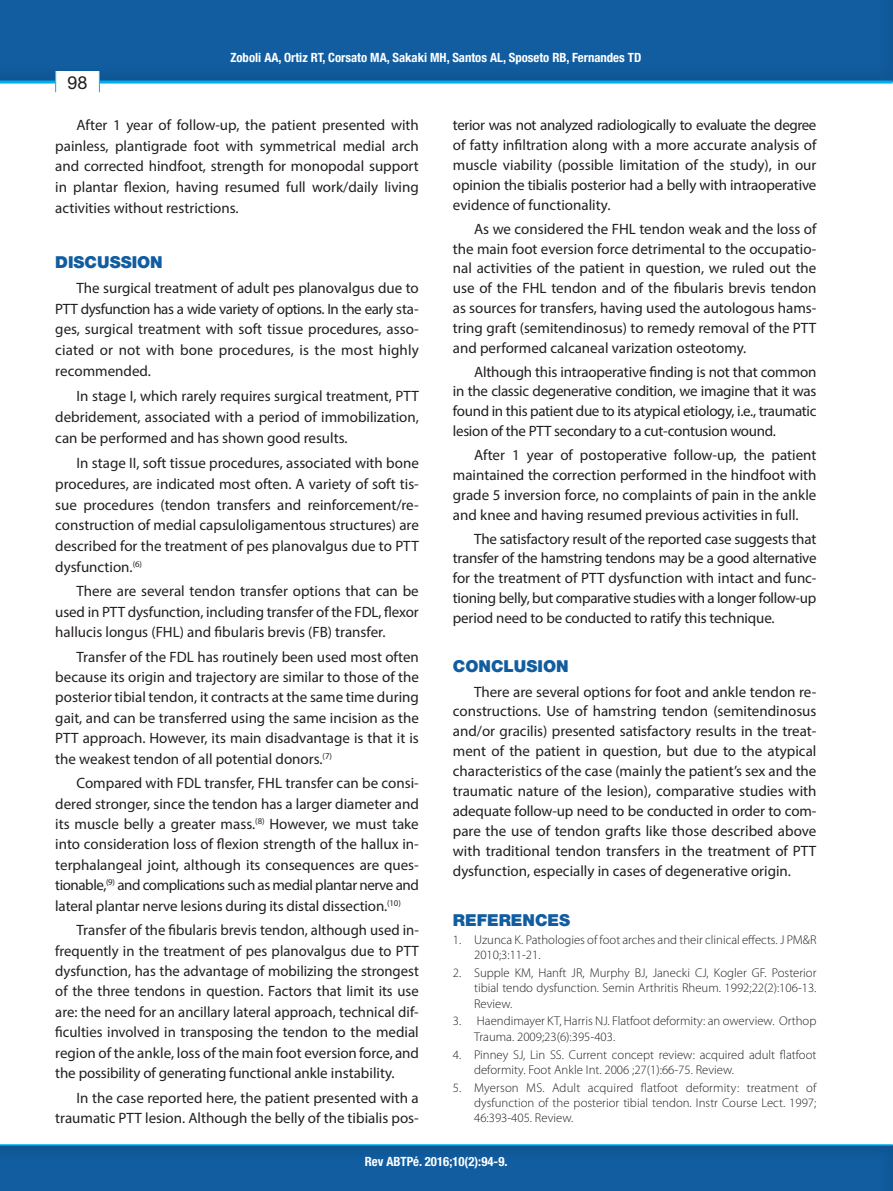
<style>
.page{position:relative;width:893px;height:1191px;background:#fff}
.page>*{position:absolute;margin:0;border:0;box-sizing:border-box;transform-origin:0 0}
.t1{font:18px "Helvetica Neue";color:#231f20}
.t2{font:900 16.5px "Helvetica Neue";color:#115da0}
.t3{font:15px/20.4px "Myriad Pro";color:#231f20;text-align:justify}
.t4{font:300 12.75px/15.3px "Myriad Pro";color:#231f20}
.t5{font:700 condensed 12.75px "Helvetica Neue";color:#fff}
</style>
<div class="page">
<div style="left:0;top:0;width:893px;height:84px;background:#115da0"></div>
<hr style="left:0;top:81px;width:893px;height:3px;background:#00aeef">
<div style="left:55px;top:71px;width:45px;height:21px;background:#fff"></div>
<svg style="left:55px;top:71px;width:1px;height:21px"></svg>
<svg style="left:99px;top:71px;width:1px;height:21px"></svg>
<div style="left:0;top:1143px;width:893px;height:48px;background:#115da0"></div>
<hr style="left:0;top:1144px;width:893px;height:1px;background:#00aeef">
<p class="t1" style="left:68px;top:72px;width:22px">98</p>
<p class="t5" style="left:230px;top:50px;width:412px">Zoboli AA, Ortiz RT, Corsato MA, Sakaki MH, Santos AL, Sposeto RB, Fernandes TD</p>
<p class="t3" style="left:55px;top:115px;width:365px;text-indent:21px">After 1 year of follow-up, the patient presented with painless, plantigrade foot with symmetrical medial arch and corrected hindfoot, strength for monopodal support in plantar flexion, having resumed full work/daily living activities without restrictions.</p>
<p class="t2" style="left:55px;top:252px;width:109px">DISCUSSION</p>
<p class="t3" style="left:55px;top:277px;width:365px;line-height:20.9px;text-indent:21px">The surgical treatment of adult pes planovalgus due to PTT dysfunction has a wide variety of options. In the early sta&shy;ges, surgical treatment with soft tissue procedures, asso&shy;ciated or not with bone procedures, is the most highly recommended.</p>
<p class="t3" style="left:55px;top:385px;width:365px;line-height:20.9px;text-indent:21px">In stage I, which rarely requires surgical treatment, PTT debridement, associated with a period of immobilization, can be performed and has shown good results.</p>
<p class="t3" style="left:55px;top:452px;width:365px;text-indent:21px">In stage II, soft tissue procedures, associated with bone procedures, are indicated most often. A variety of soft tis&shy;sue procedures (tendon transfers and reinforcement/re&shy;construction of medial capsuloligamentous structures) are described for the treatment of pes planovalgus due to PTT dysfunction.<sup>(6)</sup></p>
<p class="t3" style="left:55px;top:581px;width:365px;text-indent:21px">There are several tendon transfer options that can be used in PTT dysfunction, including transfer of the FDL, flexor hallucis longus (FHL) and fibularis brevis (FB) transfer.</p>
<p class="t3" style="left:55px;top:646px;width:365px;text-indent:21px">Transfer of the FDL has routinely been used most often because its origin and trajectory are similar to those of the posterior tibial tendon, it contracts at the same time during gait, and can be transferred using the same incision as the PTT approach. However, its main disadvantage is that it is the weakest tendon of all potential donors.<sup>(7)</sup></p>
<p class="t3" style="left:55px;top:773px;width:365px;text-indent:21px">Compared with FDL transfer, FHL transfer can be consi&shy;dered stronger, since the tendon has a larger diameter and its muscle belly a greater mass.<sup>(8)</sup> However, we must take into consideration loss of flexion strength of the hallux in&shy;terphalangeal joint, although its consequences are ques&shy;tionable,<sup>(9)</sup> and complications such as medial plantar nerve and lateral plantar nerve lesions during its distal dissection.<sup>(10)</sup></p>
<p class="t3" style="left:55px;top:919px;width:365px;text-indent:21px">Transfer of the fibularis brevis tendon, although used in&shy;frequently in the treatment of pes planovalgus due to PTT dysfunction, has the advantage of mobilizing the strongest of the three tendons in question. Factors that limit its use are: the need for an ancillary lateral approach, technical dif&shy;ficulties involved in transposing the tendon to the medial region of the ankle, loss of the main foot eversion force, and the possibility of generating functional ankle instability.</p>
<p class="t3" style="left:55px;top:1087px;width:365px;text-align:right">In the case reported here, the patient presented with a traumatic PTT lesion. Although the belly of the tibialis pos-</p>
<p class="t3" style="left:453px;top:115px;width:365px;line-height:19.8px">terior was not analyzed radiologically to evaluate the degree of fatty infiltration along with a more accurate analysis of muscle viability (possible limitation of the study), in our opinion the tibialis posterior had a belly with intraoperative evidence of functionality.</p>
<p class="t3" style="left:453px;top:219px;width:365px;line-height:19.8px;text-indent:21px">As we considered the FHL tendon weak and the loss of the main foot eversion force detrimental to the occupatio&shy;nal activities of the patient in question, we ruled out the use of the FHL tendon and of the fibularis brevis tendon as sources for transfers, having used the autologous hams&shy;tring graft (semitendinosus) to remedy removal of the PTT and performed calcaneal varization osteotomy.</p>
<p class="t3" style="left:453px;top:361px;width:365px;line-height:19.8px;text-indent:21px">Although this intraoperative finding is not that common in the classic degenerative condition, we imagine that it was found in this patient due to its atypical etiology, i.e., traumatic lesion of the PTT secondary to a cut-contusion wound.</p>
<p class="t3" style="left:453px;top:445px;width:365px;line-height:19.8px;text-indent:21px">After 1 year of postoperative follow-up, the patient maintained the correction performed in the hindfoot with grade 5 inversion force, no complaints of pain in the ankle and knee and having resumed previous activities in full.</p>
<p class="t3" style="left:453px;top:528px;width:365px;line-height:19.8px;text-indent:21px">The satisfactory result of the reported case suggests that transfer of the hamstring tendons may be a good alternative for the treatment of PTT dysfunction with intact and func&shy;tioning belly, but comparative studies with a longer follow-up period need to be conducted to ratify this technique.</p>
<p class="t2" style="left:453px;top:657px;width:117px">CONCLUSION</p>
<p class="t3" style="left:453px;top:681px;width:365px;line-height:20px;text-indent:21px">There are several options for foot and ankle tendon re&shy;constructions. Use of hamstring tendon (semitendinosus and/or gracilis) presented satisfactory results in the treat&shy;ment of the patient in question, but due to the atypical characteristics of the case (mainly the patient’s sex and the traumatic nature of the lesion), comparative studies with adequate follow-up need to be conducted in order to com&shy;pare the use of tendon grafts like those described above with traditional tendon transfers in the treatment of PTT dysfunction, especially in cases of degenerative origin.</p>
<p class="t2" style="left:453px;top:910px;width:119px">REFERENCES</p>
<p class="t4" style="left:474px;top:932px;width:344px;text-indent:-21px">1. Uzunca K. Pathologies of foot arches and their clinical effects. J PM&amp;R<br>2010;3:11-21.</p>
<p class="t4" style="left:474px;top:965px;width:344px;text-align:justify;text-indent:-21px">2. Supple KM, Hanft JR, Murphy BJ, Janecki CJ, Kogler GF. Posterior tibial tendo dysfunction. Semin Arthritis Rheum. 1992;22(2):106-13.<br>Review.</p>
<p class="t4" style="left:474px;top:1013px;width:344px;text-indent:-21px">3. Haendimayer KT, Harris NJ. Flatfoot deformity: an owerview. Orthop<br>Trauma. 2009;23(6):395-403.</p>
<p class="t4" style="left:474px;top:1046px;width:344px;text-indent:-21px">4. Pinney SJ, Lin SS. Current concept review: acquired adult flatfoot deformity. Foot Ankle Int. 2006 ;27(1):66-75. Review.</p>
<p class="t4" style="left:474px;top:1080px;width:344px;text-align:justify;text-indent:-21px">5. Myerson MS. Adult acquired flatfoot deformity: treatment of dysfunction of the posterior tibial tendon. Instr Course Lect. 1997; 46:393-405. Review.</p>
<p class="t5" style="left:365px;top:1153px;width:144px">Rev ABTPé. 2016;10(2):94-9.</p>
</div>
